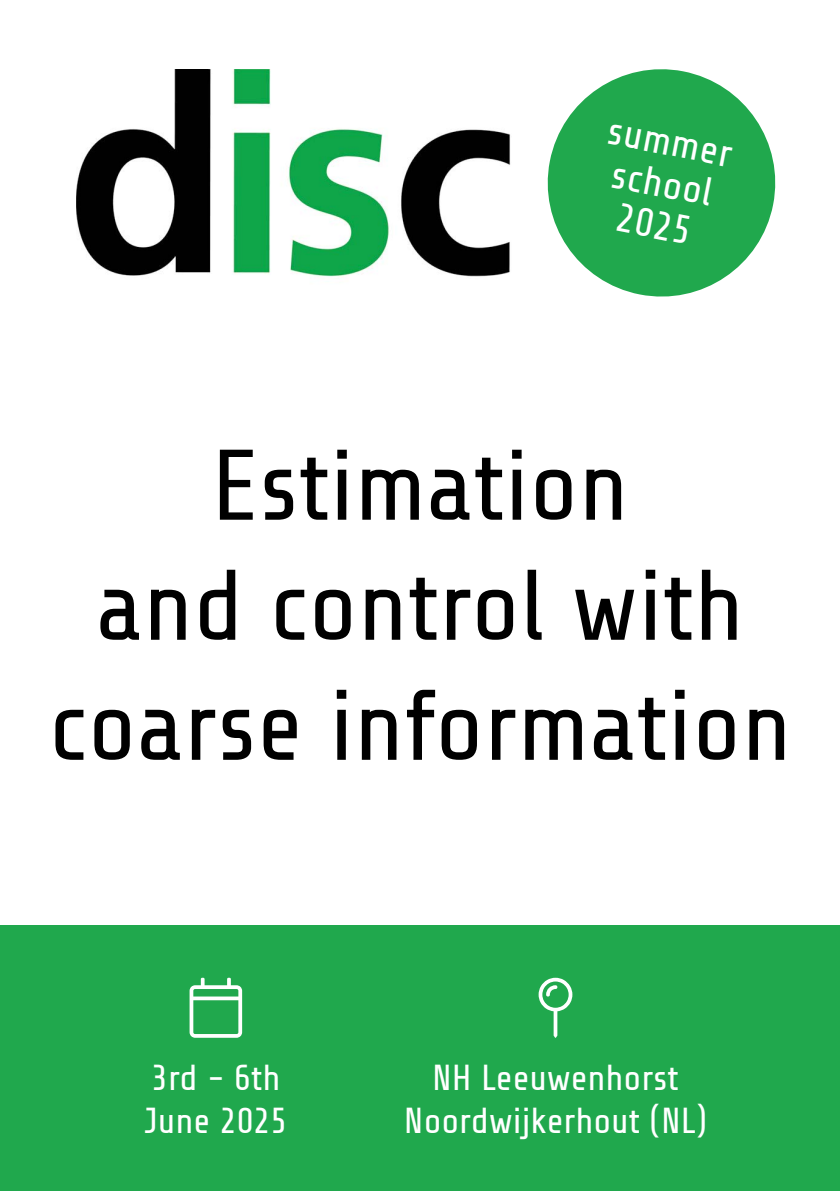
<style>
.page{position:relative;width:840px;height:1191px;background:#fff}
.page>*{position:absolute;margin:0;border:0;box-sizing:border-box;transform-origin:0 0}
.t1{font:100px/120px "Share Tech";color:#000;text-align:center}
.t2{font:40px/42px "Share Tech";color:#fff;text-align:center}
.t3{font:36px/43.2px "Share Tech";color:#fff;text-align:center}
</style>
<div class="page">
<img style="left:77px;top:70px;width:433px;height:207px">
<div style="left:0;top:926px;width:839px;height:265px;background:#20a84d"></div>
<svg style="left:538px;top:977px;width:34px;height:60px"></svg>
<svg style="left:189px;top:977px;width:53px;height:60px"></svg>
<svg style="left:547px;top:69px;width:229px;height:228px;fill:#20a84d"></svg>
<p class="t2" style="left:611px;top:110px;width:128px;rotate:11deg">summer school<br>2025</p>
<h1 class="t1" style="left:48px;top:429px;width:744px">Estimation<br>and control with coarse information</h1>
<p class="t3" style="left:144px;top:1057px;width:145px;text-align:left">3rd - 6th<br>June 2025</p>
<p class="t3" style="left:404px;top:1057px;width:304px">NH Leeuwenhorst<br>Noordwijkerhout (NL)</p>
</div>
